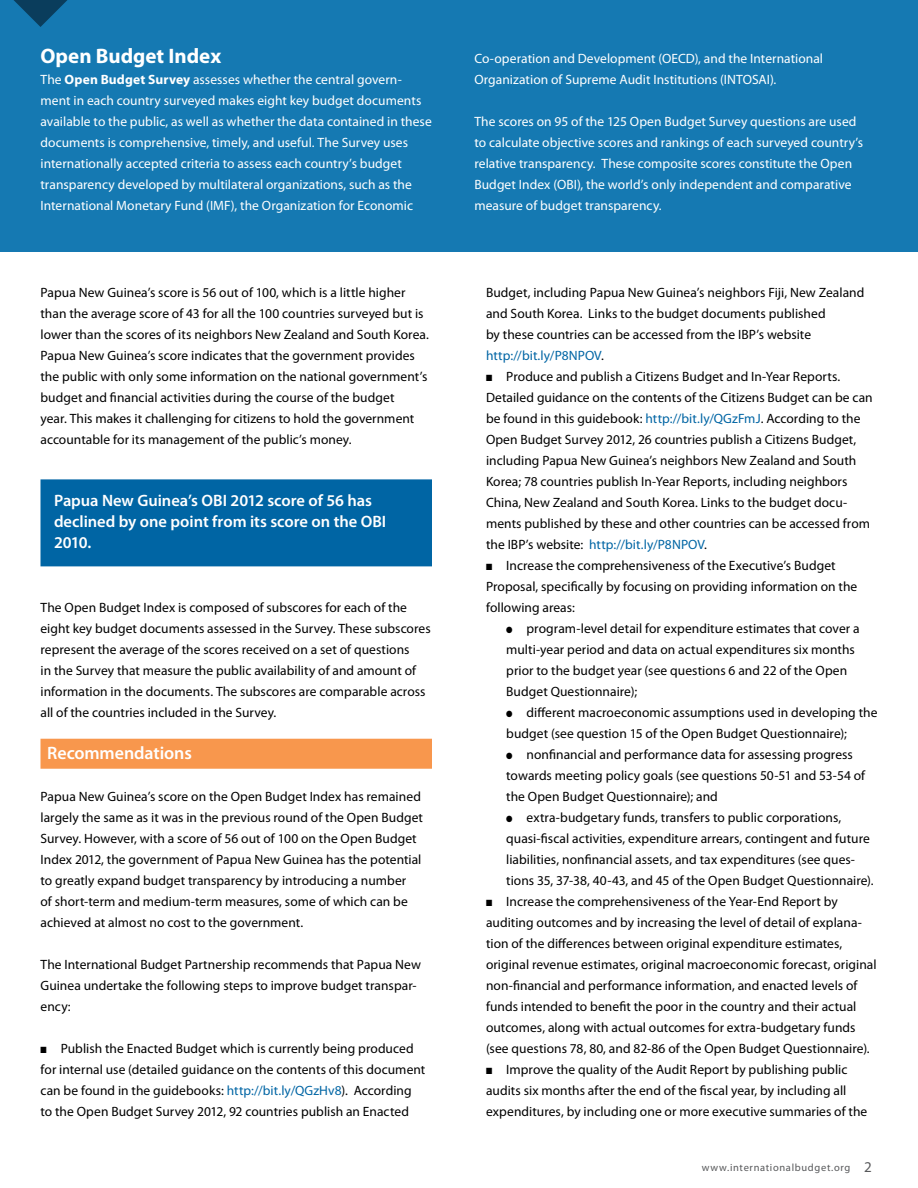
<style>
.page{position:relative;width:918px;height:1188px;background:#fff}
.page>*{position:absolute;margin:0;border:0;box-sizing:border-box;transform-origin:0 0}
.t1{font:700 21px "Myriad Pro";color:#fff}
.t2{font:600 18px "Myriad Pro";letter-spacing:-.005em;color:#fff}
.t3{font:600 16.5px/21px "Myriad Pro";color:#fff}
.t4{font:13.5px/21px "Myriad Pro";letter-spacing:.005em;color:#000}
.t5{font:13.5px/21px "Myriad Pro";letter-spacing:.005em;color:#fff}
.t6{font:10.5px "Myriad Pro";letter-spacing:.065em;color:#58595b}
.s1{font-weight:700}
.s2{color:#0065a4}
.s3{font-size:15px}
</style>
<div class="page">
<div style="left:0;top:0;width:918px;height:252px;background:#1579b2"></div>
<div style="left:40px;top:479px;width:392px;height:87px;background:#0065a4"></div>
<div style="left:40px;top:739px;width:392px;height:30px;background:#f8974d"></div>
<svg style="left:14px;top:0;width:54px;height:27px"></svg>
<h1 class="t1" style="left:40px;top:44px;width:182px">Open Budget Index</h1>
<p class="t5" style="left:40px;top:69px;width:393px">The <span class="s1">Open Budget Survey</span> assesses whether the central govern&shy;ment in each country surveyed makes eight key budget documents available to the public, as well as whether the data contained in these documents is comprehensive, timely, and useful. The Survey uses internationally accepted criteria to assess each country’s budget transparency developed by multilateral organizations, such as the International Monetary Fund (IMF), the Organization for Economic</p>
<p class="t4" style="left:40px;top:282px;width:390px">Papua New Guinea’s score is 56 out of 100, which is a little higher than the average score of 43 for all the 100 countries surveyed but is lower than the scores of its neighbors New Zealand and South Korea.<br>Papua New Guinea’s score indicates that the government provides the public with only some information on the national government’s budget and financial activities during the course of the budget<br>year. This makes it challenging for citizens to hold the government accountable for its management of the public’s money.</p>
<p class="t3" style="left:54px;top:490px;width:334px">Papua New Guinea’s OBI 2012 score of 56 has declined by one point from its score on the OBI<br>2010.</p>
<p class="t4" style="left:40px;top:597px;width:392px">The Open Budget Index is composed of subscores for each of the eight key budget documents assessed in the Survey. These subscores represent the average of the scores received on a set of questions<br>in the Survey that measure the public availability of and amount of information in the documents. The subscores are comparable across all of the countries included in the Survey.</p>
<h2 class="t2" style="left:47px;top:743px;width:146px">Recommendations</h2>
<p class="t4" style="left:40px;top:786px;width:384px">Papua New Guinea’s score on the Open Budget Index has remained largely the same as it was in the previous round of the Open Budget Survey. However, with a score of 56 out of 100 on the Open Budget Index 2012, the government of Papua New Guinea has the potential to greatly expand budget transparency by introducing a number<br>of short-term and medium-term measures, some of which can be achieved at almost no cost to the government.</p>
<p class="t4" style="left:40px;top:954px;width:382px">The International Budget Partnership recommends that Papua New<br>Guinea undertake the following steps to improve budget transpar&shy;ency:</p>
<p class="t4" style="left:40px;top:1038px;width:386px">■ Publish the Enacted Budget which is currently being produced for internal use (detailed guidance on the contents of this document can be found in the guidebooks: <span class="s2">http://bit.ly/QGzHv8</span>). According to the Open Budget Survey 2012, 92 countries publish an Enacted</p>
<p class="t5" style="left:474px;top:48px;width:350px">Co-operation and Development (OECD), and the International<br>Organization of Supreme Audit Institutions (INTOSAI).</p>
<p class="t5" style="left:474px;top:111px;width:390px">The scores on 95 of the 125 Open Budget Survey questions are used to calculate objective scores and rankings of each surveyed country’s relative transparency. These composite scores constitute the Open Budget Index (OBI), the world’s only independent and comparative measure of budget transparency.</p>
<p class="t4" style="left:486px;top:282px;width:380px">Budget, including Papua New Guinea’s neighbors Fiji, New Zealand and South Korea. Links to the budget documents published<br>by these countries can be accessed from the IBP’s website <span class="s2">http://bit.ly/P8NPOV</span>.</p>
<p class="t4" style="left:486px;top:366px;width:388px">■ Produce and publish a Citizens Budget and In-Year Reports.<br>Detailed guidance on the contents of the Citizens Budget can be can be found in this guidebook: <span class="s2">http://bit.ly/QGzFmJ</span>. According to the Open Budget Survey 2012, 26 countries publish a Citizens Budget, including Papua New Guinea’s neighbors New Zealand and South Korea; 78 countries publish In-Year Reports, including neighbors China, New Zealand and South Korea. Links to the budget docu&shy;ments published by these and other countries can be accessed from the IBP’s website: <span class="s2">http://bit.ly/P8NPOV</span>.</p>
<p class="t4" style="left:486px;top:555px;width:373px">■ Increase the comprehensiveness of the Executive’s Budget<br>Proposal, specifically by focusing on providing information on the following areas:</p>
<p class="t4" style="left:506px;top:618px;width:355px">● program-level detail for expenditure estimates that cover a multi-year period and data on actual expenditures six months prior to the budget year (see questions 6 and 22 of the Open Budget Questionnaire);</p>
<p class="t4" style="left:506px;top:702px;width:373px">● different macroeconomic assumptions used in developing the budget (see question 15 of the Open Budget Questionnaire);</p>
<p class="t4" style="left:506px;top:744px;width:360px">● nonfinancial and performance data for assessing progress towards meeting policy goals (see questions 50-51 and 53-54 of the Open Budget Questionnaire); and</p>
<p class="t4" style="left:506px;top:807px;width:369px">● extra-budgetary funds, transfers to public corporations, quasi-fiscal activities, expenditure arrears, contingent and future liabilities, nonfinancial assets, and tax expenditures (see ques&shy;tions 35, 37-38, 40-43, and 45 of the Open Budget Questionnaire).</p>
<p class="t4" style="left:486px;top:891px;width:392px">■ Increase the comprehensiveness of the Year-End Report by auditing outcomes and by increasing the level of detail of explana&shy;tion of the differences between original expenditure estimates, original revenue estimates, original macroeconomic forecast, original non-financial and performance information, and enacted levels of funds intended to benefit the poor in the country and their actual outcomes, along with actual outcomes for extra-budgetary funds (see questions 78, 80, and 82-86 of the Open Budget Questionnaire).</p>
<p class="t4" style="left:486px;top:1059px;width:383px">■ Improve the quality of the Audit Report by publishing public audits six months after the end of the fiscal year, by including all expenditures, by including one or more executive summaries of the</p>
<p class="t6" style="left:702px;top:1162px;width:171px">www.internationalbudget.org <span class="s3">2</span></p>
</div>
